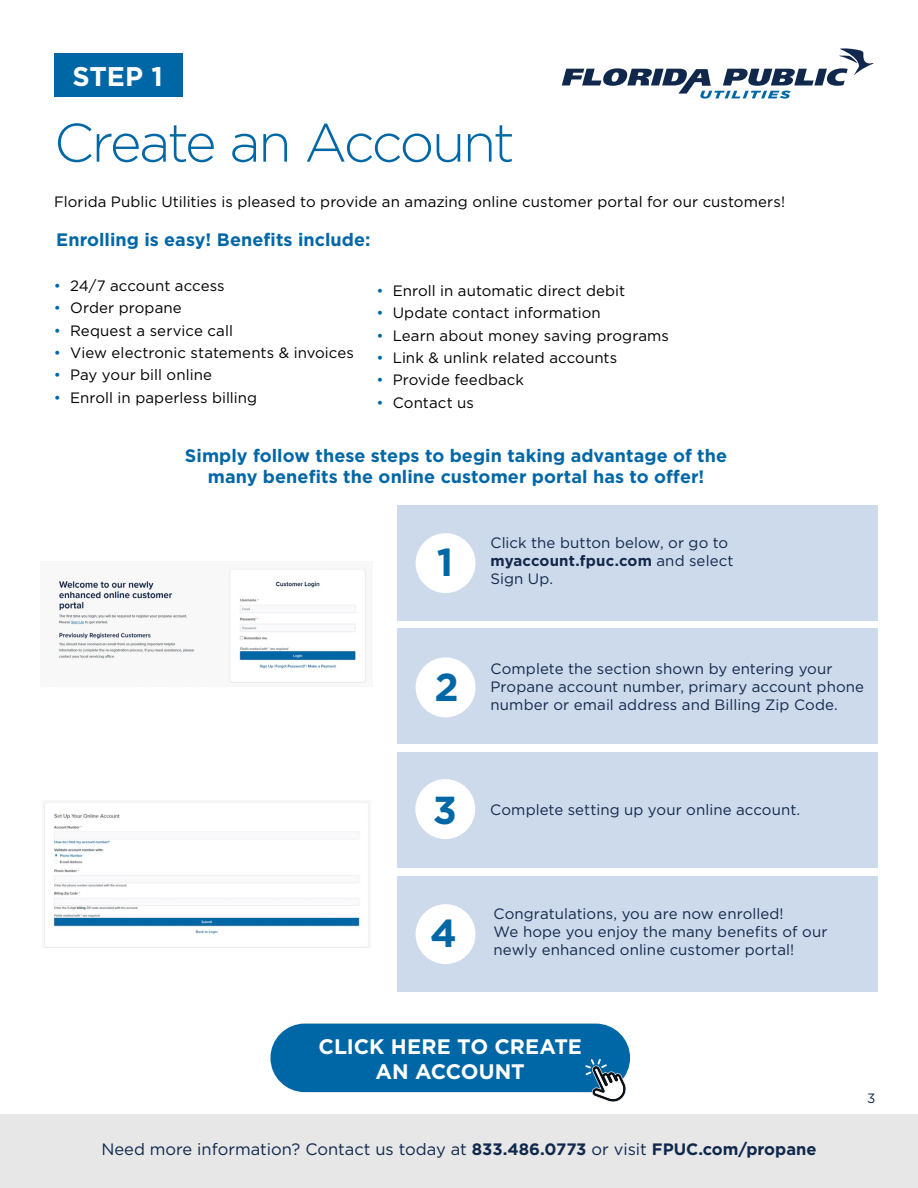
<style>
.page{position:relative;width:918px;height:1188px;background:#fff}
.page>*{position:absolute;margin:0;border:0;box-sizing:border-box;transform-origin:0 0}
.t1{font:300 54px "Gotham";letter-spacing:-.055em;color:#0067a6}
.t2{font:700 39px "Gotham";color:#0067a6}
.t3{font:700 27px "Gotham";color:#fff}
.t4{font:700 21px/25.2px "Gotham";letter-spacing:-.005em;color:#fff;text-align:center}
.t5{font:700 18px/21.6px "Gotham";letter-spacing:.005em;color:#0067a6;text-align:center}
.t6{font:16.5px "Gotham";color:#10284c}
.t7{font:15px "Gotham";letter-spacing:.005em;color:#000}
.t8{font:15px/18px "Gotham";letter-spacing:.005em;color:#13284b}
.t9{font:13.5px "Gotham";color:#13284b}
.s1{color:#0067a6}
.s2{font-weight:700}
</style>
<div class="page">
<div style="left:0;top:1115px;width:918px;height:73px;background:#e7e7e7"></div>
<div style="left:397px;top:629px;width:480px;height:115px;background:#cddaeb"></div>
<div style="left:397px;top:877px;width:481px;height:115px;background:#cddaeb"></div>
<div style="left:397px;top:753px;width:481px;height:115px;background:#cddaeb"></div>
<div style="left:397px;top:505px;width:480px;height:115px;background:#cddaeb"></div>
<svg style="left:562px;top:48px;width:312px;height:51px"></svg>
<div style="left:54px;top:53px;width:129px;height:44px;background:#0067a6"></div>
<div style="left:416px;top:533px;width:60px;height:60px;background:#fff;border-radius:50%"></div>
<div style="left:416px;top:657px;width:60px;height:60px;background:#fff;border-radius:50%"></div>
<div style="left:415px;top:779px;width:60px;height:60px;background:#fff;border-radius:50%"></div>
<div style="left:416px;top:904px;width:60px;height:60px;background:#fff;border-radius:50%"></div>
<img style="left:44px;top:802px;width:325px;height:146px">
<img style="left:57px;top:569px;width:309px;height:114px">
<div style="left:270px;top:1024px;width:360px;height:68px;background:#0067a6;border-radius:34px"></div>
<svg style="left:585px;top:1059px;width:41px;height:43px"></svg>
<h3 class="t3" style="left:72px;top:59px;width:92px">STEP 1</h3>
<h1 class="t1" style="left:54px;top:108px;width:462px">Create an Account</h1>
<p class="t7" style="left:54px;top:192px;width:733px">Florida Public Utilities is pleased to provide an amazing online customer portal for our customers!</p>
<p class="t5" style="left:56px;top:229px;width:316px">Enrolling is easy! Benefts include:</p>
<p class="t7" style="left:54px;top:276px;width:172px"><span class="s1">•</span> 24/7 account access</p>
<p class="t7" style="left:54px;top:298px;width:129px"><span class="s1">•</span> Order propane</p>
<p class="t7" style="left:54px;top:321px;width:181px"><span class="s1">•</span> Request a service call</p>
<p class="t7" style="left:54px;top:343px;width:301px"><span class="s1">•</span> View electronic statements &amp; invoices</p>
<p class="t7" style="left:54px;top:365px;width:160px"><span class="s1">•</span> Pay your bill online</p>
<p class="t7" style="left:54px;top:388px;width:205px"><span class="s1">•</span> Enroll in paperless billing</p>
<p class="t7" style="left:377px;top:281px;width:250px"><span class="s1">•</span> Enroll in automatic direct debit</p>
<p class="t7" style="left:377px;top:304px;width:226px"><span class="s1">•</span> Update contact information</p>
<p class="t7" style="left:377px;top:326px;width:294px"><span class="s1">•</span> Learn about money saving programs</p>
<p class="t7" style="left:377px;top:348px;width:242px"><span class="s1">•</span> Link &amp; unlink related accounts</p>
<p class="t7" style="left:377px;top:371px;width:149px"><span class="s1">•</span> Provide feedback</p>
<p class="t7" style="left:377px;top:393px;width:99px"><span class="s1">•</span> Contact us</p>
<p class="t5" style="left:185px;top:445px;width:544px">Simply follow these steps to begin taking advantage of the many benefts the online customer portal has to ofer!</p>
<h2 class="t2" style="left:437px;top:537px;width:18px">1</h2>
<p class="t8" style="left:491px;top:534px;width:245px">Click the button below, or go to <span class="s2">myaccount.fpuc.com</span> and select<br>Sign Up.</p>
<h2 class="t2" style="left:435px;top:661px;width:26px">2</h2>
<p class="t8" style="left:491px;top:659px;width:375px">Complete the section shown by entering your<br>Propane account number, primary account phone number or email address and Billing Zip Code.</p>
<h2 class="t2" style="left:433px;top:784px;width:26px">3</h2>
<p class="t8" style="left:490px;top:801px;width:312px">Complete setting up your online account.</p>
<h2 class="t2" style="left:430px;top:908px;width:28px">4</h2>
<p class="t8" style="left:494px;top:904px;width:335px">Congratulations, you are now enrolled!<br>We hope you enjoy the many benefts of our newly enhanced online customer portal!</p>
<h3 class="t4" style="left:319px;top:1034px;width:265px">CLICK HERE TO CREATE<br>AN ACCOUNT</h3>
<p class="t6" style="left:101px;top:1138px;width:717px">Need more information? Contact us today at <span class="s2">833.486.0773</span> or visit <span class="s2">FPUC.com/propane</span></p>
<p class="t9" style="left:867px;top:1089px;width:10px">3</p>
</div>
